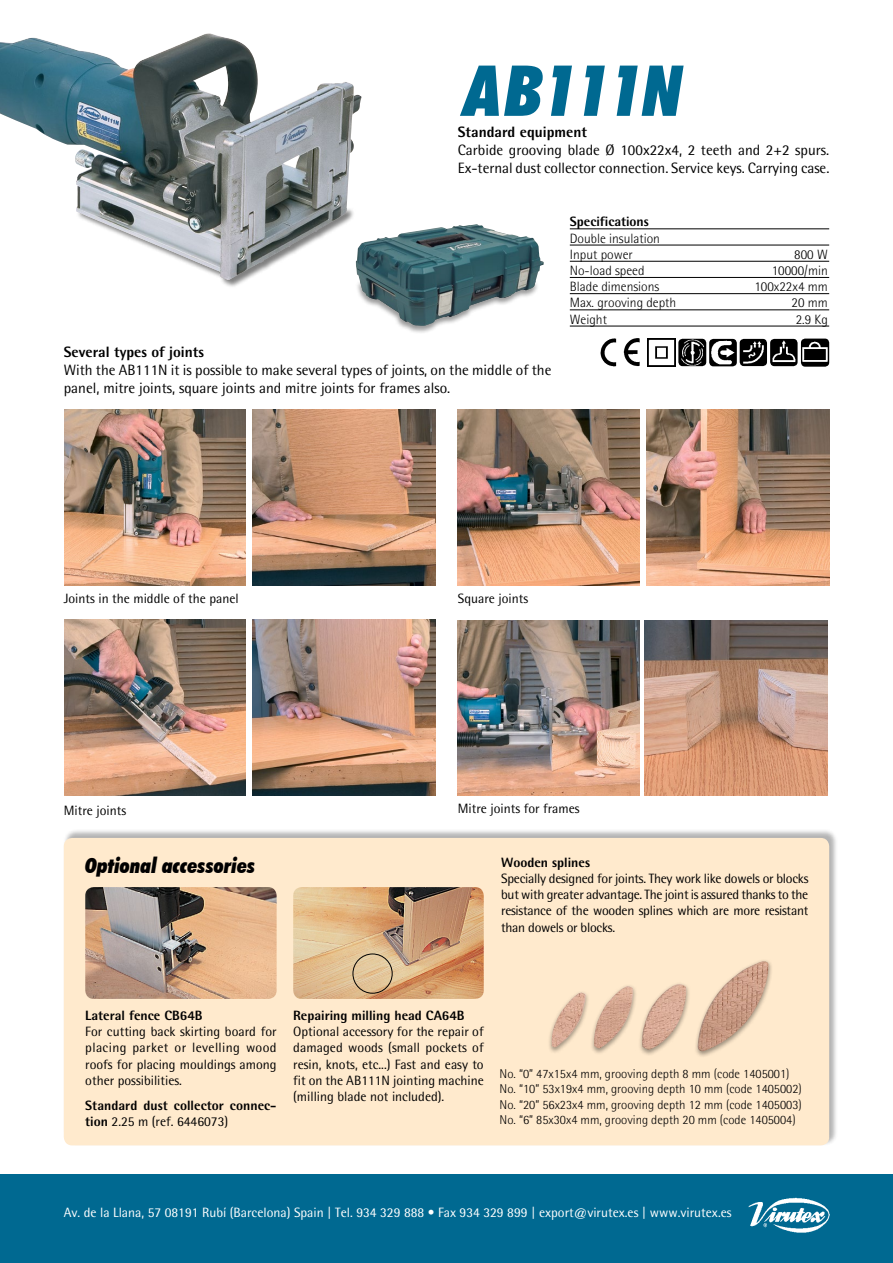
<style>
.page{position:relative;width:893px;height:1263px;background:#fff}
.page>*{position:absolute;margin:0;border:0;box-sizing:border-box;transform-origin:0 0}
.t1{font:italic 900 condensed 70.5px "Futura BT";letter-spacing:-.025em;color:#006991}
.t2{font:italic 900 condensed 21px "Futura BT";color:#000}
.t3{font:15px/18px "Rotis Semi Sans";color:#000}
.t4{font:800 15px "Rotis Semi Sans";color:#000}
.t5{font:13.5px/16.2px "Rotis Semi Sans";color:#000;text-align:justify}
.t6{font:800 13.5px/16.2px "Rotis Semi Sans";color:#000}
.t7{font:300 13.5px/16.2px "Rotis Semi Sans";color:#000}
.t8{font:13.5px "Rotis Semi Sans";color:#fff}
.t9{font:300 12.75px/15.3px "Rotis Semi Sans";color:#000}
.s1{font-weight:400}
</style>
<div class="page">
<div style="left:0;top:1175px;width:893px;height:88px;background:#006991"></div>
<img style="left:64px;top:410px;width:182px;height:175px">
<img style="left:252px;top:410px;width:183px;height:175px">
<img style="left:458px;top:410px;width:182px;height:176px">
<img style="left:646px;top:410px;width:183px;height:176px">
<img style="left:64px;top:619px;width:182px;height:176px">
<img style="left:252px;top:619px;width:183px;height:176px">
<img style="left:458px;top:621px;width:182px;height:175px">
<img style="left:645px;top:621px;width:183px;height:175px">
<img style="left:770px;top:339px;width:28px;height:27px">
<img style="left:648px;top:339px;width:28px;height:27px">
<img style="left:678px;top:339px;width:28px;height:27px">
<img style="left:600px;top:338px;width:40px;height:29px">
<img style="left:709px;top:339px;width:28px;height:27px">
<img style="left:740px;top:339px;width:27px;height:27px">
<img style="left:801px;top:339px;width:28px;height:28px">
<img style="left:0;top:33px;width:361px;height:247px">
<div style="left:63px;top:829px;width:775px;height:317px;background:#000;opacity:.3"></div>
<div style="left:64px;top:838px;width:765px;height:307px;background:#ffeacd;border-radius:9px"></div>
<img style="left:293px;top:887px;width:191px;height:112px">
<img style="left:85px;top:887px;width:192px;height:112px">
<div style="left:353px;top:953px;width:40px;height:40px;border:1px solid #000;border-radius:50%"></div>
<img style="left:748px;top:1197px;width:81px;height:36px">
<div style="left:355px;top:280px;width:185px;height:54px;background:#000;opacity:.4"></div>
<img style="left:521px;top:281px;width:15px;height:45px">
<img style="left:356px;top:224px;width:165px;height:102px">
<div style="left:547px;top:959px;width:226px;height:99px;background:#000;opacity:.4"></div>
<img style="left:551px;top:961px;width:218px;height:90px">
<hr style="left:570px;top:228px;width:259px;height:1px;background:#000">
<hr style="left:570px;top:245px;width:259px;height:1px;background:#000">
<hr style="left:570px;top:261px;width:259px;height:1px;background:#000">
<hr style="left:570px;top:277px;width:259px;height:1px;background:#000">
<hr style="left:570px;top:293px;width:259px;height:1px;background:#000">
<hr style="left:570px;top:309px;width:259px;height:1px;background:#000">
<hr style="left:570px;top:326px;width:259px;height:1px;background:#000">
<h1 class="t1" style="left:465px;top:48px;width:220px">AB111N</h1>
<p class="t4" style="left:458px;top:123px;width:131px">Standard equipment</p>
<p class="t3" style="left:458px;top:141px;width:373px">Carbide grooving blade Ø 100x22x4, 2 teeth and 2+2 spurs.<br>Ex-ternal dust collector connection. Service keys. Carrying case.</p>
<p class="t6" style="left:570px;top:213px;width:81px">Specifications</p>
<p class="t7" style="left:570px;top:230px;width:92px">Double insulation<br>Input power</p>
<p class="t7" style="left:794px;top:246px;width:35px">800 W</p>
<p class="t4" style="left:64px;top:342px;width:142px">Several types of joints</p>
<p class="t3" style="left:64px;top:361px;width:489px">With the AB111N it is possible to make several types of joints, on the middle of the panel, mitre joints, square joints and mitre joints for frames also.</p>
<p class="t7" style="left:570px;top:262px;width:76px">No-load speed</p>
<p class="t7" style="left:772px;top:262px;width:58px">10000/min</p>
<p class="t7" style="left:570px;top:278px;width:91px">Blade dimensions</p>
<p class="t7" style="left:754px;top:278px;width:75px">100x22x4 mm</p>
<p class="t7" style="left:570px;top:295px;width:108px">Max. grooving depth</p>
<p class="t7" style="left:791px;top:295px;width:38px">20 mm</p>
<p class="t7" style="left:570px;top:311px;width:39px">Weight</p>
<p class="t7" style="left:796px;top:311px;width:34px">2.9 Kg</p>
<p class="t5" style="left:64px;top:590px;width:176px">Joints in the middle of the panel</p>
<p class="t5" style="left:458px;top:590px;width:72px">Square joints</p>
<p class="t5" style="left:64px;top:802px;width:64px">Mitre joints</p>
<h2 class="t2" style="left:85px;top:853px;width:172px">Optional accessories</h2>
<p class="t5" style="left:458px;top:800px;width:123px">Mitre joints for frames</p>
<p class="t6" style="left:501px;top:854px;width:90px">Wooden splines</p>
<p class="t5" style="left:501px;top:870px;width:309px">Specially designed for joints. They work like dowels or blocks but with greater advantage. The joint is assured thanks to the resistance of the wooden splines which are more resistant than dowels or blocks.</p>
<p class="t6" style="left:85px;top:1007px;width:119px">Lateral fence CB64B</p>
<p class="t5" style="left:85px;top:1023px;width:193px">For cutting back skirting board for placing parket or levelling wood roofs for placing mouldings among other possibilities.</p>
<p class="t6" style="left:85px;top:1097px;width:193px">Standard dust collector connec&shy;tion <span class="s1">2.25 m (ref. 6446073)</span></p>
<p class="t6" style="left:293px;top:1007px;width:173px">Repairing milling head CA64B</p>
<p class="t5" style="left:293px;top:1023px;width:192px">Optional accessory for the repair of damaged woods (small pockets of resin, knots, etc...) Fast and easy to fit on the AB111N jointing machine (milling blade not included).</p>
<p class="t9" style="left:500px;top:1066px;width:304px">No. “0” 47x15x4 mm, grooving depth 8 mm (code 1405001)<br>No. “10” 53x19x4 mm, grooving depth 10 mm (code 1405002)<br>No. “20” 56x23x4 mm, grooving depth 12 mm (code 1405003)<br>No. “6” 85x30x4 mm, grooving depth 20 mm (code 1405004)</p>
<p class="t8" style="left:64px;top:1204px;width:669px">Av. de la Llana, 57 08191 Rubí (Barcelona) Spain | Tel. 934 329 888 • Fax 934 329 899 | export@virutex.es | www.virutex.es</p>
</div>
